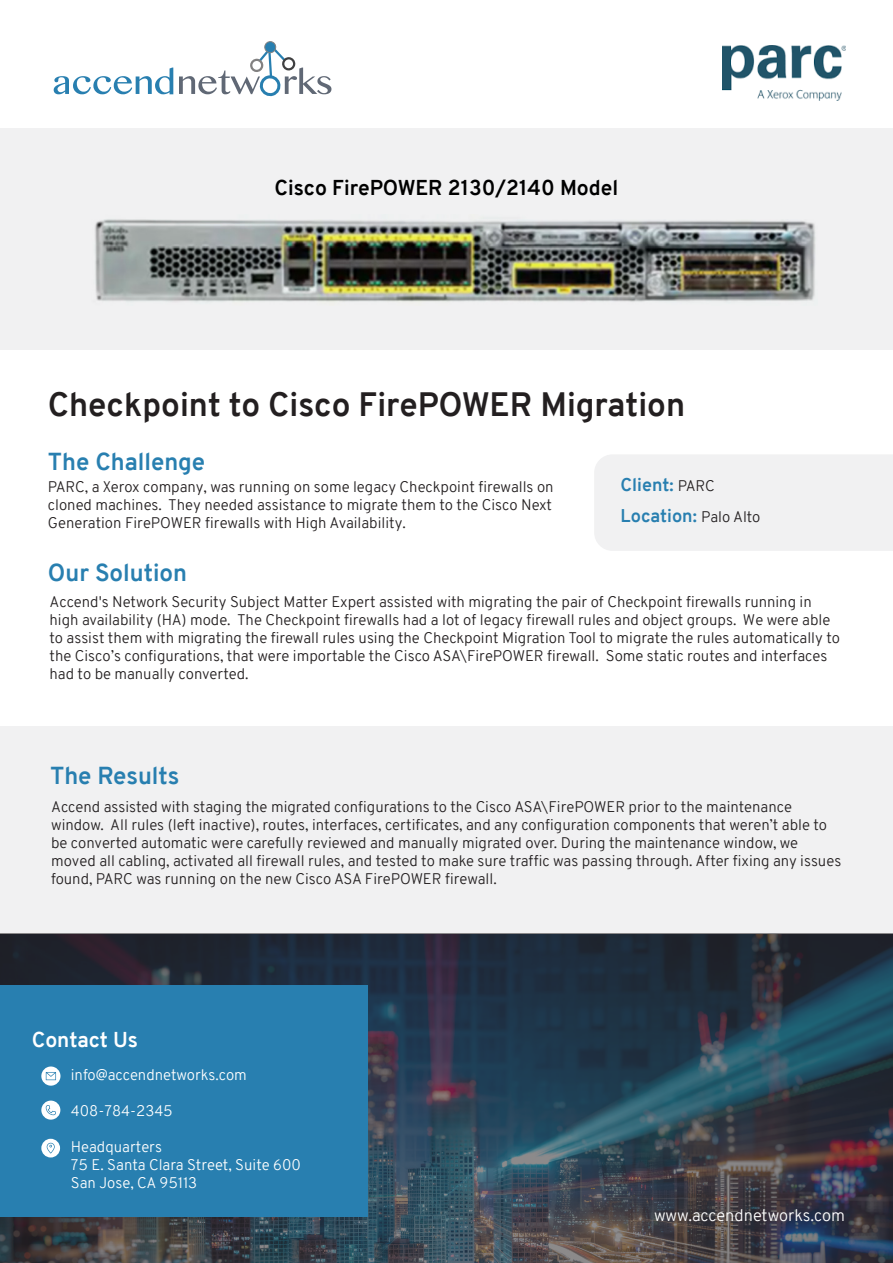
<style>
.page{position:relative;width:893px;height:1263px;background:#fff}
.page>*{position:absolute;margin:0;border:0;box-sizing:border-box;transform-origin:0 0}
.t1{font:700 33px "Overpass";color:#231f20}
.t2{font:700 24px "Overpass";color:#287fb0}
.t3{font:700 21px "Overpass";color:#000}
.t4{font:700 21px "Overpass";letter-spacing:-.005em;color:#fff}
.t5{font:700 18px/31.2px "Overpass";color:#287fb0}
.t6{font:300 16.5px "Overpass";color:#fff}
.t7{font:300 15px/18px "Overpass";color:#231f20}
.t8{font:300 15px/18px "Overpass";color:#fff}
.s1{font-weight:300;font-size:15px;color:#231f20}
</style>
<div class="page">
<div style="left:0;top:726px;width:893px;height:207px;background:#f1f1f2"></div>
<svg style="left:0;top:933px;width:893px;height:330px;background:#303e4c"></svg>
<div style="left:0;top:985px;width:368px;height:232px;background:#287fb0"></div>
<div style="left:264px;top:41px;width:12px;height:12px;background:#287fb0;border-radius:50%"></div>
<div style="left:264px;top:41px;width:12px;height:12px;border:1px solid #828181;border-radius:50%"></div>
<svg style="left:54px;top:68px;width:119px;height:26px"></svg>
<svg style="left:179px;top:46px;width:152px;height:51px"></svg>
<svg style="left:41px;top:1066px;width:19px;height:20px"></svg>
<svg style="left:41px;top:1100px;width:19px;height:19px"></svg>
<svg style="left:41px;top:1139px;width:19px;height:18px"></svg>
<div style="left:594px;top:455px;width:299px;height:96px;background:#f1f1f2"></div>
<img style="left:722px;top:46px;width:123px;height:54px">
<div style="left:0;top:128px;width:893px;height:222px;background:#f1f1f2"></div>
<img style="left:95px;top:219px;width:721px;height:83px">
<h3 class="t3" style="left:275px;top:172px;width:345px">Cisco FirePOWER 2130/2140 Model</h3>
<h1 class="t1" style="left:48px;top:381px;width:639px">Checkpoint to Cisco FirePOWER Migration</h1>
<h2 class="t2" style="left:48px;top:444px;width:159px">The Challenge</h2>
<p class="t7" style="left:48px;top:478px;width:507px;text-align:justify">PARC, a Xerox company, was running on some legacy Checkpoint firewalls on cloned machines. They needed assistance to migrate them to the Cisco Next Generation FirePOWER firewalls with High Availability.</p>
<h2 class="t2" style="left:48px;top:555px;width:141px">Our Solution</h2>
<p class="t7" style="left:50px;top:593px;width:792px">Accend's Network Security Subject Matter Expert assisted with migrating the pair of Checkpoint firewalls running in high availability (HA) mode. The Checkpoint firewalls had a lot of legacy firewall rules and object groups. We were able to assist them with migrating the firewall rules using the Checkpoint Migration Tool to migrate the rules automatically to the Cisco’s configurations, that were importable the Cisco ASA\FirePOWER firewall. Some static routes and interfaces had to be manually converted.</p>
<p class="t5" style="left:621px;top:469px;width:141px">Client: <span class="s1">PARC<br></span>Location: <span class="s1">Palo Alto</span></p>
<h2 class="t2" style="left:50px;top:758px;width:131px">The Results</h2>
<p class="t7" style="left:51px;top:798px;width:792px">Accend assisted with staging the migrated configurations to the Cisco ASA\FirePOWER prior to the maintenance window. All rules (left inactive), routes, interfaces, certificates, and any configuration components that weren’t able to be converted automatic were carefully reviewed and manually migrated over. During the maintenance window, we moved all cabling, activated all firewall rules, and tested to make sure traffic was passing through. After fixing any issues found, PARC was running on the new Cisco ASA FirePOWER firewall.</p>
<h3 class="t4" style="left:32px;top:1024px;width:108px">Contact Us</h3>
<p class="t8" style="left:71px;top:1066px;width:178px">info@accendnetworks.com</p>
<p class="t8" style="left:71px;top:1102px;width:104px">408-784-2345</p>
<p class="t8" style="left:71px;top:1138px;width:232px">Headquarters<br>75 E. Santa Clara Street, Suite 600<br>San Jose, CA 95113</p>
<p class="t6" style="left:654px;top:1203px;width:193px">www.accendnetworks.com</p>
</div>
